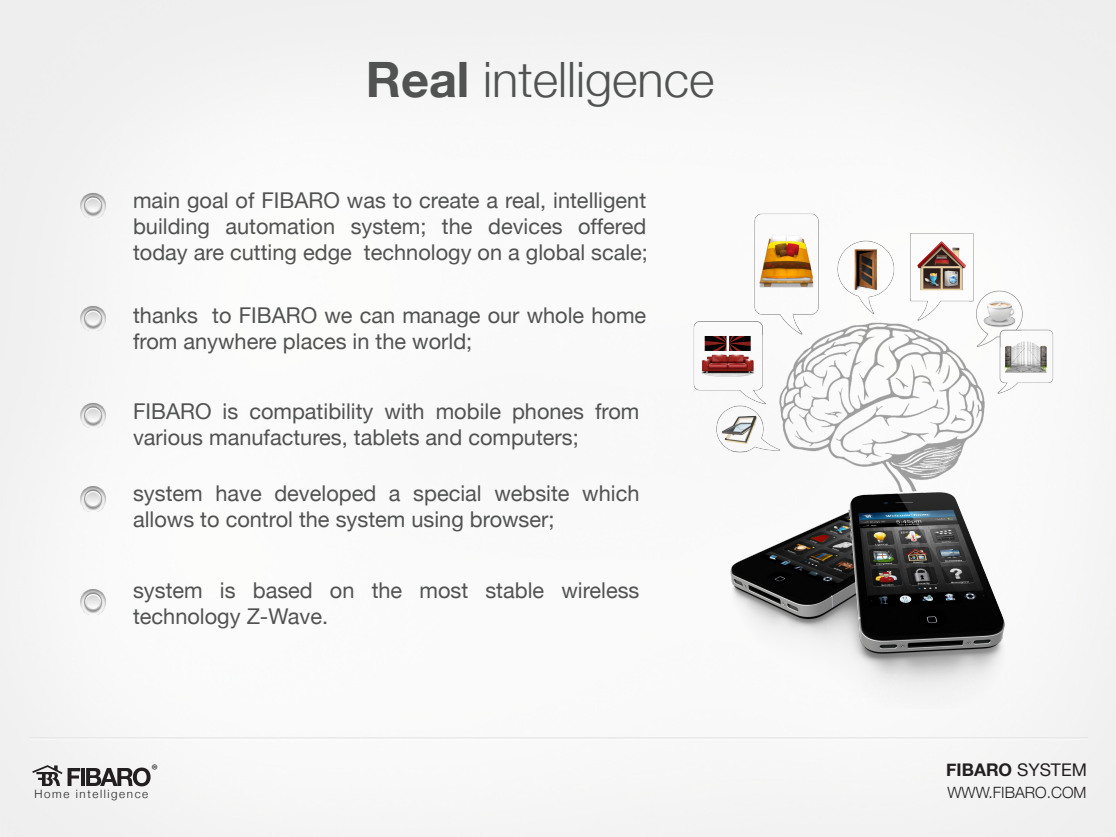
<style>
.page{position:relative;width:1116px;height:837px;background:#fff}
.page>*{position:absolute;margin:0;border:0;box-sizing:border-box;transform-origin:0 0}
.t1{font:300 48.75px "Helvetica Neue";color:#515252}
.t2{font:21.75px/26.1px "Helvetica Neue";color:#515252}
.t3{font:700 17.48px "Helvetica Neue";color:#231f20}
.t4{font:300 15.52px "Helvetica Neue";color:#231f20}
.t5{font:15.38px "Myriad Pro";color:#231f20}
.t6{font:300 11.55px "Helvetica Neue";letter-spacing:.14em;color:#231f20}
.s1{font-weight:700}
.s2{font-weight:400}
</style>
<div class="page">
<img style="left:694px;top:213px;width:359px;height:498px">
<svg style="left:32px;top:765px;width:30px;height:21px"></svg>
<svg style="left:68px;top:768px;width:12px;height:18px"></svg>
<hr style="left:81px;top:768px;width:4px;height:18px;background:#231f20">
<svg style="left:86px;top:768px;width:65px;height:18px"></svg>
<img style="left:78px;top:189px;width:32px;height:34px">
<img style="left:78px;top:302px;width:32px;height:34px">
<img style="left:78px;top:399px;width:32px;height:34px">
<img style="left:78px;top:482px;width:32px;height:34px">
<img style="left:78px;top:586px;width:32px;height:34px">
<h1 class="t1" style="left:366px;top:41px;width:350px"><span class="s1">Real</span> intelligence</h1>
<p class="t2" style="left:133px;top:186px;width:516px;text-align:justify">main goal of FIBARO was to create a real, intelligent building automation system; the devices offered today are cutting edge technology on a global scale;</p>
<p class="t2" style="left:133px;top:300px;width:515px">thanks to FIBARO we can manage our whole home from anywhere places in the world;</p>
<p class="t2" style="left:133px;top:396px;width:508px">FIBARO is compatibility with mobile phones from various manufactures, tablets and computers;</p>
<p class="t2" style="left:133px;top:479px;width:508px">system have developed a special website which allows to control the system using browser;</p>
<p class="t2" style="left:133px;top:576px;width:508px">system is based on the most stable wireless technology Z-Wave.</p>
<p class="t5" style="left:152px;top:760px;width:8px">®</p>
<p class="t3" style="left:946px;top:754px;width:142px">FIBARO <span class="s2">SYSTEM</span></p>
<p class="t4" style="left:947px;top:779px;width:140px">WWW.FIBARO.COM</p>
<p class="t6" style="left:34px;top:785px;width:115px">Home intelligence</p>
</div>
